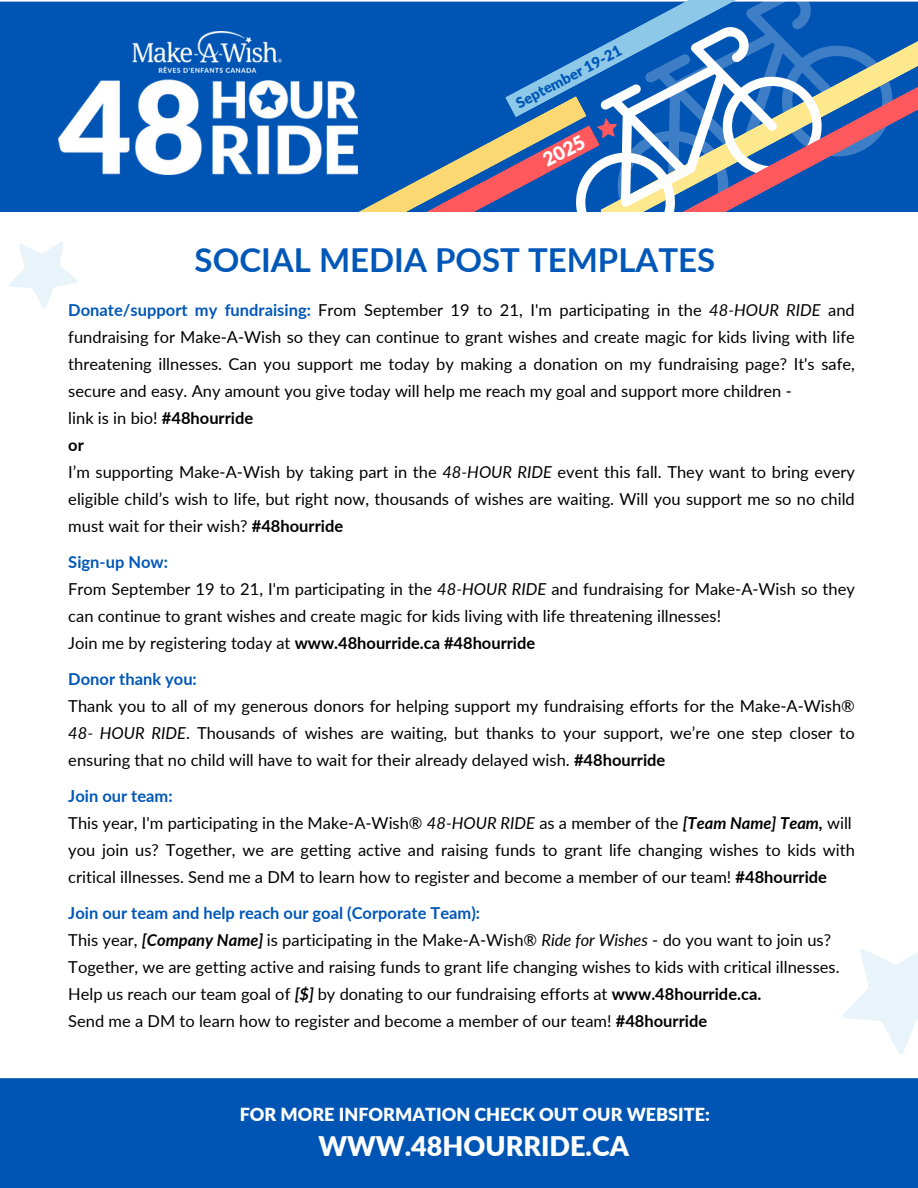
<style>
.page{position:relative;width:918px;height:1188px;background:#fff}
.page>*{position:absolute;margin:0;border:0;box-sizing:border-box;transform-origin:0 0}
.t1{font:700 33px "Lato";color:#0057b8}
.t2{font:900 27px "Lato";color:#fff}
.t3{font:900 19.35px "Lato";color:#fefefe}
.t4{font:900 18px "Lato";color:#fff}
.t5{font:16.5px/27px "Lato";color:#000;text-align:justify}
.t6{font:700 16.5px "Lato";color:#0057b8}
.t7{font:700 16.5px "Lato";color:#000}
.t8{font:900 14.85px "Lato";color:#0057b8}
.s1{font-weight:700;color:#0057b8}
.s2{font-style:italic}
.s3{font-weight:700}
.s4{font-weight:400}
.s5{font-weight:700;font-style:italic}
</style>
<div class="page">
<div style="left:0;top:1px;width:918px;height:211px;background:#0055b4"></div>
<img style="left:58px;top:32px;width:300px;height:142px">
<svg style="left:307px;top:96px;width:198px;height:29px;background:#1b67bc"></svg>
<svg style="left:301px;top:125px;width:230px;height:87px;background:#5b7aa5"></svg>
<div style="left:839px;top:6px;width:79px;height:38px;background:#0055b4"></div>
<svg style="left:531px;top:6px;width:308px;height:206px;background:#4b65a8"></svg>
<svg style="left:606px;top:44px;width:312px;height:168px;background:#6980ab"></svg>
<svg style="left:505px;top:0;width:296px;height:138px;background:#4c86c2"></svg>
<svg style="left:843px;top:949px;width:75px;height:105px"></svg>
<svg style="left:9px;top:242px;width:69px;height:67px"></svg>
<div style="left:0;top:1078px;width:918px;height:110px;background:#0055b4"></div>
<h4 class="t8" style="left:513px;top:96px;width:118px;rotate:-28deg">September 19-21</h4>
<h3 class="t3" style="left:539px;top:151px;width:46px;rotate:-28deg">2025</h3>
<p class="t1" style="left:195px;top:240px;width:522px">SOCIAL MEDIA POST TEMPLATES</p>
<p class="t5" style="left:68px;top:296px;width:788px"><span class="s1">Donate/support my fundraising:</span> From September 19 to 21, I'm participating in the <span class="s2">48-HOUR RIDE</span> and fundraising for Make-A-Wish so they can continue to grant wishes and create magic for kids living with life threatening illnesses. Can you support me today by making a donation on my fundraising page? It's safe, secure and easy. Any amount you give today will help me reach my goal and support more children -</p>
<p class="t5" style="left:68px;top:404px;width:186px">link is in bio! <span class="s3">#48hourride</span></p>
<p class="t7" style="left:68px;top:435px;width:17px">or</p>
<h1 class="t5" style="left:68px;top:458px;width:788px">I’m supporting Make-A-Wish by taking part in the <span class="s2">48-HOUR RIDE</span> event this fall. They want to bring every eligible child’s wish to life, but right now, thousands of wishes are waiting. Will you support me so no child must wait for their wish? <span class="s3">#48hourride</span></h1>
<p class="t6" style="left:68px;top:552px;width:101px">Sign-up Now:</p>
<p class="t5" style="left:68px;top:575px;width:788px">From September 19 to 21, I'm participating in the <span class="s2">48-HOUR RIDE</span> and fundraising for Make-A-Wish so they can continue to grant wishes and create magic for kids living with life threatening illnesses!</p>
<p class="t7" style="left:68px;top:633px;width:468px"><span class="s4">Join me by registering today at</span> www.48hourride.ca #48hourride</p>
<p class="t6" style="left:68px;top:669px;width:130px">Donor thank you:</p>
<p class="t5" style="left:68px;top:692px;width:788px">Thank you to all of my generous donors for helping support my fundraising efforts for the Make-A-Wish® <span class="s2">48- HOUR RIDE</span>. Thousands of wishes are waiting, but thanks to your support, we’re one step closer to ensuring that no child will have to wait for their already delayed wish. <span class="s3">#48hourride</span></p>
<p class="t6" style="left:68px;top:786px;width:106px">Join our team:</p>
<p class="t5" style="left:68px;top:809px;width:785px">This year, I'm participating in the Make-A-Wish® <span class="s2">48-HOUR RIDE</span> as a member of the <span class="s5">[Team Name] Team,</span> will</p>
<p class="t5" style="left:68px;top:836px;width:788px">you join us? Together, we are getting active and raising funds to grant life changing wishes to kids with critical illnesses. Send me a DM to learn how to register and become a member of our team! <span class="s3">#48hourride</span></p>
<p class="t6" style="left:68px;top:903px;width:413px">Join our team and help reach our goal (Corporate Team):</p>
<p class="t5" style="left:68px;top:926px;width:764px">This year, <span class="s5">[Company Name]</span> is participating in the Make-A-Wish® <span class="s2">Ride for Wishes</span> - do you want to join us?</p>
<p class="t5" style="left:68px;top:953px;width:773px">Together, we are getting active and raising funds to grant life changing wishes to kids with critical illnesses.</p>
<p class="t5" style="left:68px;top:980px;width:694px">Help us reach our team goal of <span class="s5">[$]</span> by donating to our fundraising efforts at <span class="s3">www.48hourride.ca.</span></p>
<p class="t5" style="left:68px;top:1007px;width:640px">Send me a DM to learn how to register and become a member of our team! <span class="s3">#48hourride</span></p>
<p class="t4" style="left:240px;top:1104px;width:472px">FOR MORE INFORMATION CHECK OUT OUR WEBSITE:</p>
<p class="t2" style="left:318px;top:1130px;width:312px">WWW.48HOURRIDE.CA</p>
</div>
